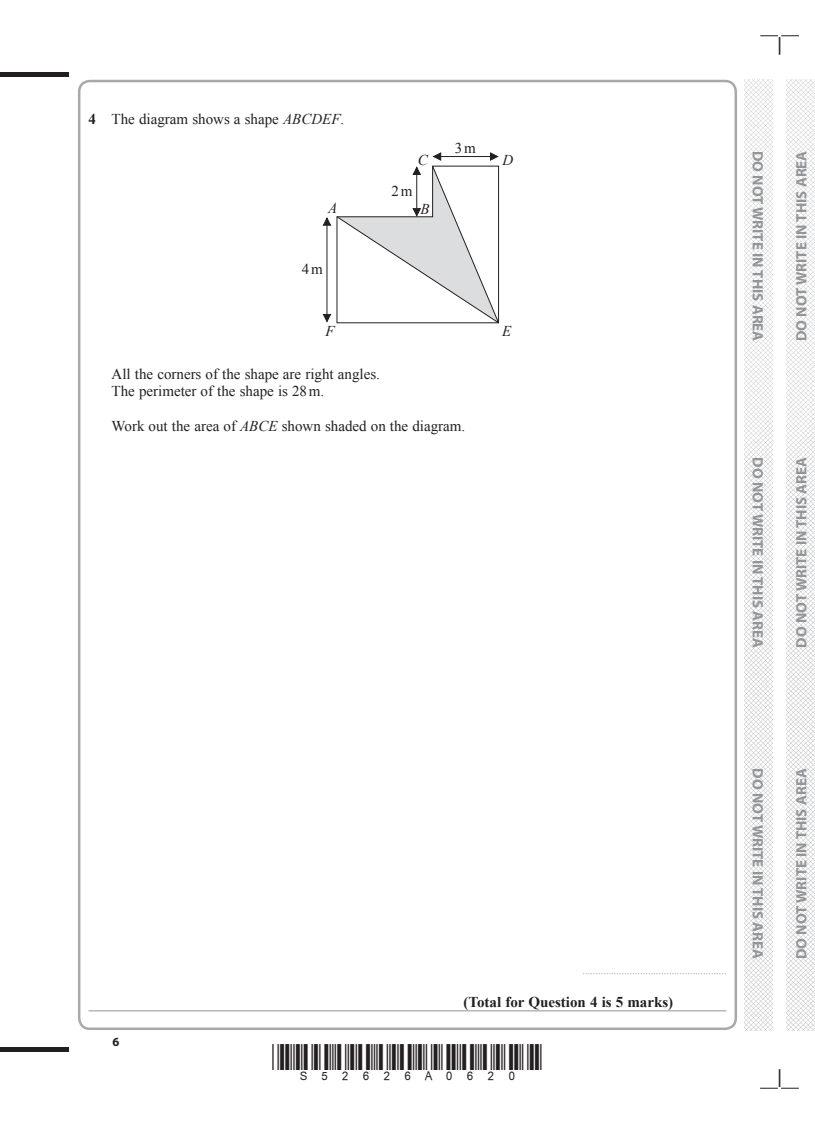
<style>
.page{position:relative;width:815px;height:1124px;background:#fff}
.page>*{position:absolute;margin:0;border:0;box-sizing:border-box;transform-origin:0 0}
.t1{font:15px/17.5px "Times New Roman";color:#231f20}
.t2{font:700 15px "Myriad Pro";color:#939598}
.t3{font:700 15px "Times New Roman";color:#231f20}
.t4{font:italic 15px "Times New Roman";color:#231f20}
.t5{font:700 12.5px "Myriad Pro";color:#231f20}
.t6{font:7.5px "Times New Roman";color:#231f20}
.s1{font-weight:700}
.s2{font-style:italic}
</style>
<div class="page">
<div style="left:0;top:72px;width:69px;height:5px;background:#231f20"></div>
<hr style="left:0;top:1047px;width:69px;height:4px;background:#231f20">
<svg style="left:760px;top:35px;width:39px;height:20px"></svg>
<svg style="left:760px;top:1069px;width:39px;height:19px"></svg>
<img style="left:744px;top:80px;width:28px;height:949px">
<img style="left:787px;top:80px;width:28px;height:949px">
<hr style="left:89px;top:1010px;width:637px;height:1px;background:#a8a9ad">
<svg style="left:322px;top:152px;width:178px;height:172px"></svg>
<p class="t1" style="left:89px;top:110px;width:257px"><span class="s1">4</span> The diagram shows a shape <span class="s2">ABCDEF</span>.</p>
<p class="t4" style="left:328px;top:197px;width:11px">A</p>
<p class="t1" style="left:302px;top:260px;width:23px">4m</p>
<p class="t4" style="left:326px;top:321px;width:11px">F</p>
<p class="t4" style="left:418px;top:150px;width:12px">C</p>
<p class="t1" style="left:391px;top:182px;width:23px">2m</p>
<p class="t4" style="left:420px;top:198px;width:11px">B</p>
<p class="t1" style="left:455px;top:139px;width:23px">3m</p>
<p class="t1" style="left:112px;top:365px;width:270px">All the corners of the shape are right angles.<br>The perimeter of the shape is 28m.</p>
<p class="t1" style="left:112px;top:417px;width:355px">Work out the area of <span class="s2">ABCE</span> shown shaded on the diagram.</p>
<p class="t4" style="left:503px;top:150px;width:12px">D</p>
<p class="t4" style="left:502px;top:321px;width:11px">E</p>
<p class="t2" style="left:767px;top:151px;width:192px;rotate:90deg">DO NOT WRITE IN THIS AREA</p>
<p class="t2" style="left:792px;top:341px;width:192px;rotate:-90deg">DO NOT WRITE IN THIS AREA</p>
<p class="t2" style="left:767px;top:457px;width:192px;rotate:90deg">DO NOT WRITE IN THIS AREA</p>
<p class="t2" style="left:792px;top:647px;width:192px;rotate:-90deg">DO NOT WRITE IN THIS AREA</p>
<p class="t5" style="left:112px;top:1033px;width:8px">6</p>
<p class="t6" style="left:583px;top:966px;width:145px">.......................................................</p>
<p class="t3" style="left:463px;top:991px;width:211px">(Total for Question 4 is 5 marks)</p>
<p class="t2" style="left:767px;top:768px;width:192px;rotate:90deg">DO NOT WRITE IN THIS AREA</p>
<p class="t2" style="left:792px;top:958px;width:192px;rotate:-90deg">DO NOT WRITE IN THIS AREA</p>
</div>
